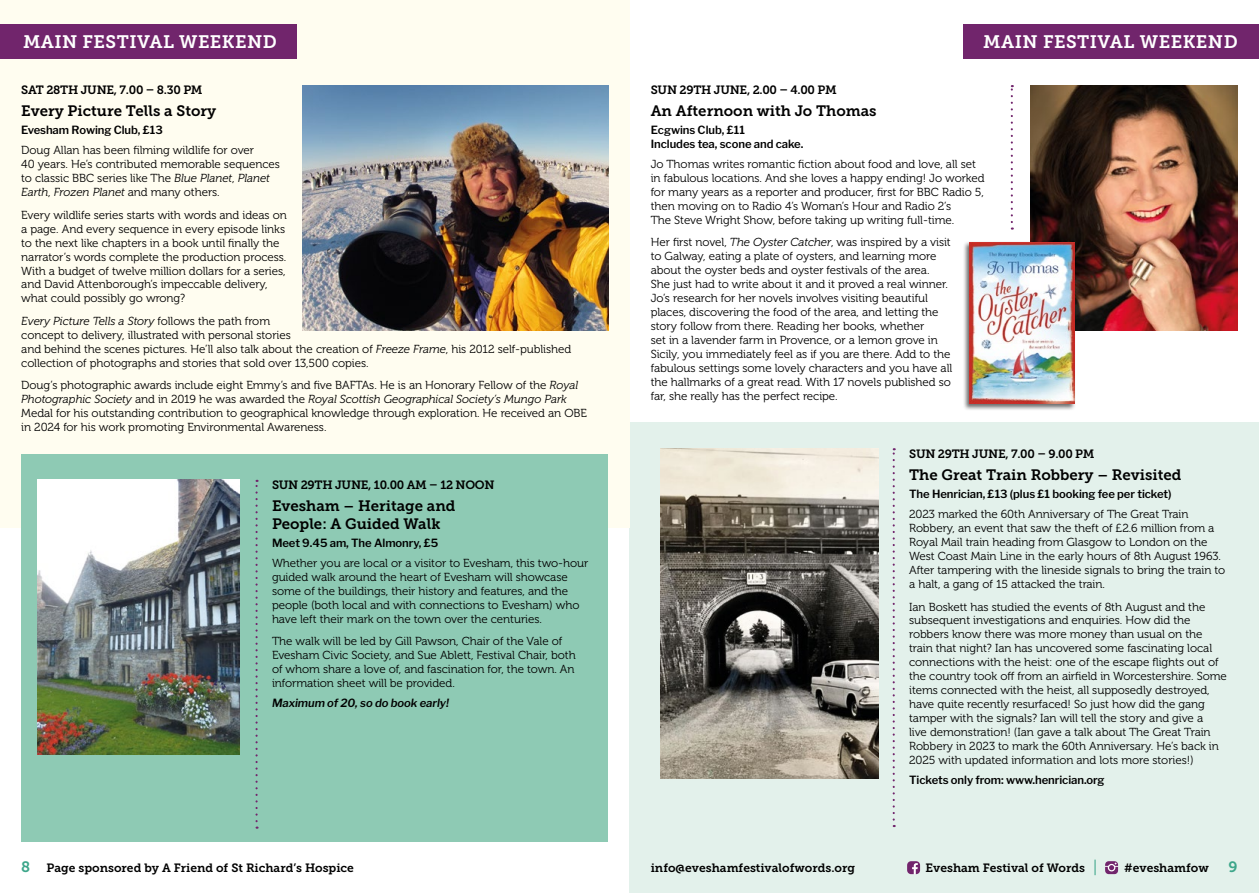
<style>
.page{position:relative;width:1259px;height:893px;background:#fff}
.page>*{position:absolute;margin:0;border:0;box-sizing:border-box;transform-origin:0 0}
.t1{font:18px "Museo Slab 700";letter-spacing:.025em;color:#fff}
.t2{font:15px/18px "Museo Slab 700";color:#000}
.t3{font:15px "Museo Slab 700";color:#3da68a}
.t4{font:12px "Museo Slab 700";color:#000}
.t5{font:12px "Museo Slab 700";letter-spacing:-.025em;color:#000}
.t6{font:11.7px/14px "Museo 300";letter-spacing:-.005em;color:#000}
.t7{font:600 11.25px/13.5px "Libre Franklin";letter-spacing:-.005em;color:#000}
.t8{font:italic 600 11.25px "Libre Franklin";letter-spacing:-.005em;color:#000}
.s1{font-style:italic}
.s2{font-size:15px;color:#3da68a}
</style>
<div class="page">
<div style="left:629px;top:422px;width:630px;height:471px;background:#e3f1eb"></div>
<div style="left:0;top:0;width:629px;height:527px;background:#fffdf0"></div>
<img style="left:303px;top:85px;width:305px;height:245px">
<div style="left:0;top:25px;width:297px;height:34px;background:#71256c"></div>
<svg style="left:1094px;top:860px;width:1px;height:15px"></svg>
<svg style="left:1105px;top:861px;width:13px;height:13px"></svg>
<svg style="left:907px;top:861px;width:13px;height:13px"></svg>
<div style="left:963px;top:25px;width:296px;height:34px;background:#71256c"></div>
<img style="left:660px;top:448px;width:218px;height:330px">
<img style="left:1031px;top:85px;width:206px;height:245px">
<svg style="left:1010px;top:85px;width:3px;height:145px"></svg>
<svg style="left:892px;top:448px;width:3px;height:379px"></svg>
<div style="left:21px;top:455px;width:587px;height:387px;background:#8ecab4"></div>
<img style="left:38px;top:480px;width:202px;height:275px">
<svg style="left:255px;top:480px;width:3px;height:341px"></svg>
<div style="left:962px;top:241px;width:114px;height:170px;background:#000;opacity:.58"></div>
<img style="left:969px;top:242px;width:106px;height:162px">
<h1 class="t1" style="left:23px;top:32px;width:255px">MAIN FESTIVAL WEEKEND</h1>
<p class="t5" style="left:21px;top:83px;width:183px">SAT 28TH JUNE, 7.00 – 8.30 PM</p>
<p class="t2" style="left:21px;top:102px;width:196px">Every Picture Tells a Story</p>
<p class="t7" style="left:21px;top:123px;width:143px">Evesham Rowing Club, £13</p>
<p class="t6" style="left:21px;top:144px;width:260px">Doug Allan has been filming wildlife for over<br>40 years. He’s contributed memorable sequences to classic BBC series like The <span class="s1">Blue Planet</span>, <span class="s1">Planet Earth</span>, <span class="s1">Frozen Planet</span> and many others.</p>
<p class="t6" style="left:21px;top:208px;width:267px">Every wildlife series starts with words and ideas on a page. And every sequence in every episode links to the next like chapters in a book until finally the narrator’s words complete the production process.<br>With a budget of twelve million dollars for a series, and David Attenborough’s impeccable delivery, what could possibly go wrong?</p>
<p class="t6" style="left:21px;top:314px;width:551px"><span class="s1">Every Picture Tells a Story</span> follows the path from<br>concept to delivery, illustrated with personal stories<br>and behind the scenes pictures. He’ll also talk about the creation of <span class="s1">Freeze Frame</span>, his 2012 self-published collection of photographs and stories that sold over 13,500 copies.</p>
<p class="t6" style="left:21px;top:378px;width:567px">Doug’s photographic awards include eight Emmy’s and five BAFTAs. He is an Honorary Fellow of the <span class="s1">Royal Photographic Society</span> and in 2019 he was awarded the <span class="s1">Royal Scottish Geographical Society’s Mungo Park </span>Medal for his outstanding contribution to geographical knowledge through exploration. He received an OBE in 2024 for his work promoting Environmental Awareness.</p>
<p class="t5" style="left:272px;top:478px;width:224px">SUN 29TH JUNE, 10.00 AM – 12 NOON</p>
<p class="t2" style="left:272px;top:497px;width:185px">Evesham – Heritage and<br>People: A Guided Walk</p>
<p class="t7" style="left:272px;top:536px;width:168px">Meet 9.45 am, The Almonry, £5</p>
<p class="t6" style="left:272px;top:556px;width:318px">Whether you are local or a visitor to Evesham, this two-hour guided walk around the heart of Evesham will showcase some of the buildings, their history and features, and the people (both local and with connections to Evesham) who have left their mark on the town over the centuries.</p>
<p class="t6" style="left:272px;top:635px;width:305px">The walk will be led by Gill Pawson, Chair of the Vale of Evesham Civic Society, and Sue Ablett, Festival Chair, both of whom share a love of, and fascination for, the town. An information sheet will be provided.</p>
<p class="t8" style="left:272px;top:696px;width:178px">Maximum of 20, so do book early!</p>
<h1 class="t1" style="left:983px;top:32px;width:256px">MAIN FESTIVAL WEEKEND</h1>
<p class="t5" style="left:651px;top:83px;width:187px">SUN 29TH JUNE, 2.00 – 4.00 PM</p>
<p class="t2" style="left:651px;top:102px;width:227px">An Afternoon with Jo Thomas</p>
<p class="t7" style="left:651px;top:123px;width:154px">Ecgwins Club, £11<br>Includes tea, scone and cake.</p>
<p class="t6" style="left:651px;top:157px;width:335px">Jo Thomas writes romantic fiction about food and love, all set in fabulous locations. And she loves a happy ending! Jo worked for many years as a reporter and producer, first for BBC Radio 5, then moving on to Radio 4’s Woman’s Hour and Radio 2’s<br>The Steve Wright Show, before taking up writing full-time.</p>
<p class="t6" style="left:651px;top:235px;width:303px">Her first novel, <span class="s1">The Oyster Catcher</span>, was inspired by a visit to Galway, eating a plate of oysters, and learning more about the oyster beds and oyster festivals of the area.<br>She just had to write about it and it proved a real winner.<br>Jo’s research for her novels involves visiting beautiful places, discovering the food of the area, and letting the story follow from there. Reading her books, whether<br>set in a lavender farm in Provence, or a lemon grove in Sicily, you immediately feel as if you are there. Add to the fabulous settings some lovely characters and you have all the hallmarks of a great read. With 17 novels published so far, she really has the perfect recipe.</p>
<p class="t5" style="left:909px;top:447px;width:187px">SUN 29TH JUNE, 7.00 – 9.00 PM</p>
<p class="t2" style="left:909px;top:466px;width:274px">The Great Train Robbery – Revisited</p>
<p class="t7" style="left:909px;top:487px;width:264px">The Henrician, £13 (plus £1 booking fee per ticket)</p>
<p class="t6" style="left:909px;top:507px;width:318px">2023 marked the 60th Anniversary of The Great Train Robbery, an event that saw the theft of £2.6 million from a Royal Mail train heading from Glasgow to London on the West Coast Main Line in the early hours of 8th August 1963.<br>After tampering with the lineside signals to bring the train to a halt, a gang of 15 attacked the train.</p>
<p class="t6" style="left:909px;top:600px;width:319px">Ian Boskett has studied the events of 8th August and the subsequent investigations and enquiries. How did the robbers know there was more money than usual on the train that night? Ian has uncovered some fascinating local connections with the heist: one of the escape flights out of the country took off from an airfield in Worcestershire. Some items connected with the heist, all supposedly destroyed, have quite recently resurfaced! So just how did the gang tamper with the signals? Ian will tell the story and give a<br>live demonstration! (Ian gave a talk about The Great Train Robbery in 2023 to mark the 60th Anniversary. He’s back in 2025 with updated information and lots more stories!)</p>
<p class="t7" style="left:909px;top:773px;width:197px">Tickets only from: www.henrician.org</p>
<p class="t4" style="left:21px;top:861px;width:334px"><span class="s2">8</span> Page sponsored by A Friend of St Richard’s Hospice</p>
<p class="t4" style="left:651px;top:861px;width:206px">info@eveshamfestivalofwords.org</p>
<p class="t4" style="left:925px;top:861px;width:161px">Evesham Festival of Words</p>
<p class="t4" style="left:1124px;top:861px;width:86px">#eveshamfow</p>
<p class="t3" style="left:1228px;top:858px;width:11px">9</p>
</div>
